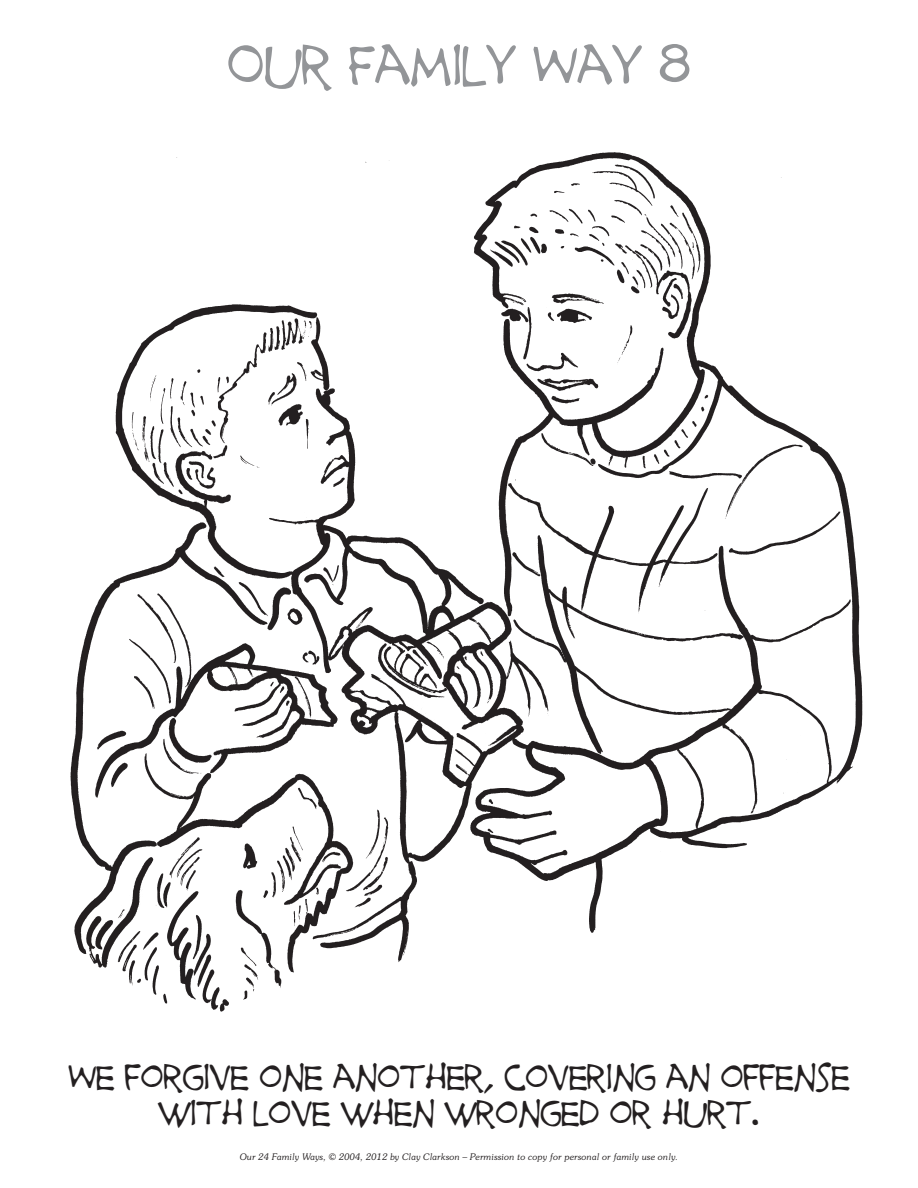
<style>
.page{position:relative;width:918px;height:1188px;background:#fff}
.page>*{position:absolute;margin:0;border:0;box-sizing:border-box;transform-origin:0 0}
.t1{font:52.5px "Prime Ministerof Canada";color:#939598}
.page_3_way{font:33px/36px "Prime Ministerof Canada";color:#231f20;text-align:center}
.t2{font:italic 300 9px "Souvenir";color:#231f20}
</style>
<div class="page">
<img style="left:70px;top:152px;width:793px;height:860px">
<p class="t1" style="left:227px;top:42px;width:465px">OUR FAMILY WAY 8</p>
<p class="page_3_way" style="left:68px;top:1061px;width:783px">WE FORGIVE ONE ANOTHER, COVERING AN OFFENSE<br>WITH LOVE WHEN WRONGED OR HURT.</p>
<p class="t2" style="left:240px;top:1151px;width:440px">Our 24 Family Ways, © 2004, 2012 by Clay Clarkson – Permission to copy for personal or family use only.</p>
</div>
